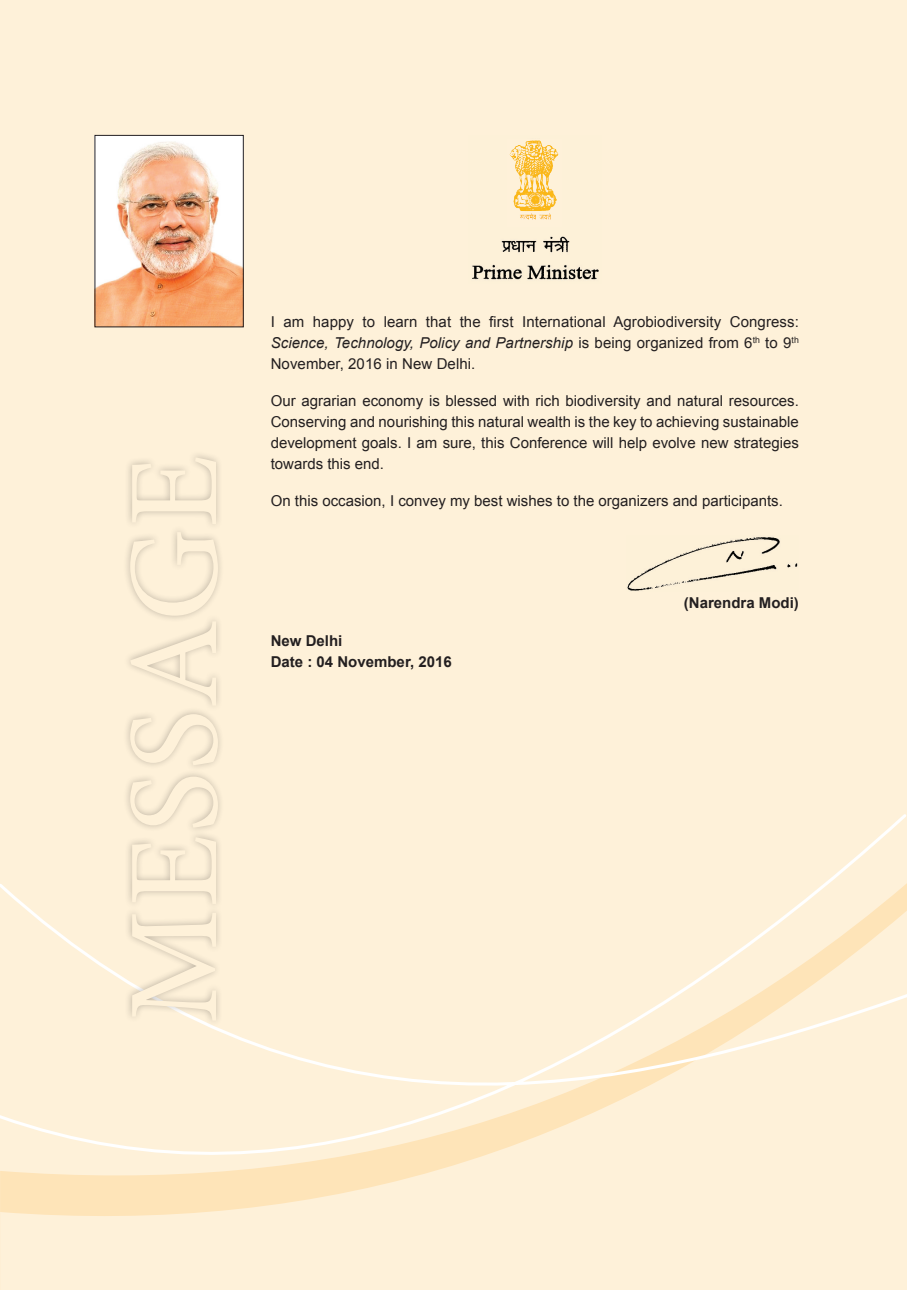
<style>
.page{position:relative;width:907px;height:1290px;background:#fff}
.page>*{position:absolute;margin:0;border:0;box-sizing:border-box;transform-origin:0 0}
.t1{font:129px "Minion Pro";letter-spacing:.01em;color:#fef1d9}
.t2{font:15px/21px "Arial";color:#231f20;text-align:justify}
.t3{font:700 15px/21px "Arial";color:#231f20}
.s1{font-style:italic}
</style>
<div class="page">
<div style="left:0;top:0;width:906px;height:1290px;background:#fef1d9"></div>
<svg style="left:0;top:814px;width:906px;height:402px"></svg>
<img style="left:96px;top:137px;width:146px;height:188px">
<div style="left:94px;top:135px;width:150px;height:192px;border:1px solid #231f20"></div>
<div style="left:123px;top:450px;width:102px;height:578px;background:#231f20;opacity:.3"></div>
<img style="left:472px;top:236px;width:127px;height:44px">
<img style="left:509px;top:140px;width:50px;height:80px">
<img style="left:627px;top:537px;width:171px;height:54px">
<h1 class="t1" style="left:88px;top:1024px;width:571px;rotate:-90deg">Message</h1>
<p class="t2" style="left:271px;top:311px;width:529px">I am happy to learn that the first International Agrobiodiversity Congress:<br><span class="s1">Science, Technology, Policy and Partnership</span> is being organized from 6<sup>th</sup> to 9<sup>th </sup>November, 2016 in New Delhi.</p>
<p class="t2" style="left:271px;top:390px;width:529px">Our agrarian economy is blessed with rich biodiversity and natural resources.<br>Conserving and nourishing this natural wealth is the key to achieving sustainable development goals. I am sure, this Conference will help evolve new strategies towards this end.</p>
<p class="t2" style="left:271px;top:491px;width:513px">On this occasion, I convey my best wishes to the organizers and participants.</p>
<p class="t3" style="left:271px;top:630px;width:182px">New Delhi<br>Date : 04 November, 2016</p>
<p class="t3" style="left:683px;top:593px;width:117px">(Narendra Modi)</p>
</div>
